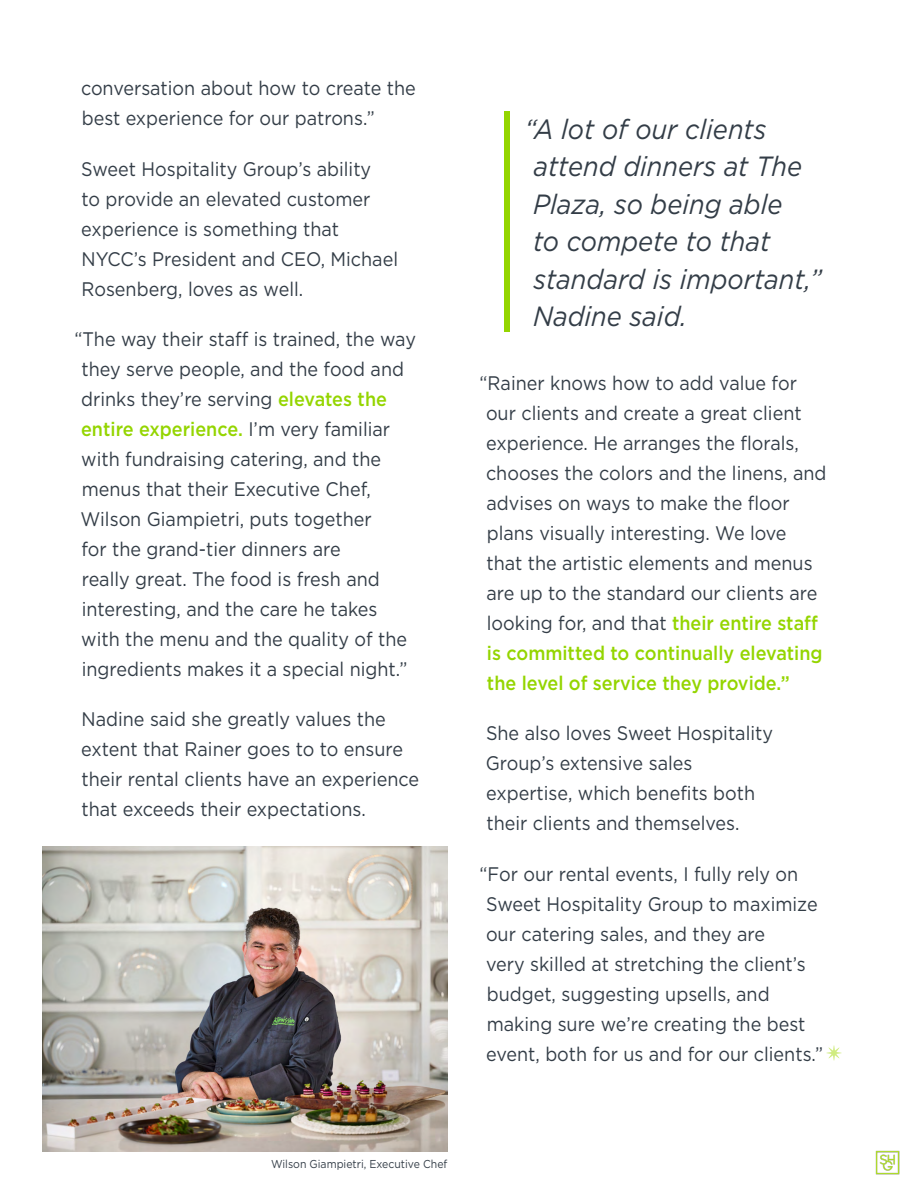
<style>
.page{position:relative;width:918px;height:1188px;background:#fff}
.page>*{position:absolute;margin:0;border:0;box-sizing:border-box;transform-origin:0 0}
.t1{font:italic 27.75px/37.5px "Gotham";color:#333d47;scale:.92 1}
.t2{font:19.65px/30px "Gotham";color:#333d47;scale:.92 1}
.t3{font:11.4px "Gotham";color:#333d47;scale:.92 1}
.s1{font-weight:500;color:#94d500}
</style>
<div class="page">
<img style="left:875px;top:1150px;width:25px;height:25px">
<img style="left:42px;top:847px;width:405px;height:304px">
<div style="left:504px;top:111px;width:6px;height:220px;background:#94d500"></div>
<svg style="left:826px;top:1045px;width:16px;height:15px"></svg>
<p class="t2" style="left:81px;top:73px;width:366px">conversation about how to create the best experience for our patrons.”</p>
<p class="t2" style="left:81px;top:153px;width:346px">Sweet Hospitality Group’s ability<br>to provide an elevated customer experience is something that<br>NYCC’s President and CEO, Michael<br>Rosenberg, loves as well.</p>
<p class="t2" style="left:81px;top:324px;width:366px;text-indent:-6px">“The way their staff is trained, the way they serve people, and the food and drinks they’re serving <span class="s1">elevates the entire experience.</span> I’m very familiar with fundraising catering, and the menus that their Executive Chef, Wilson Giampietri, puts together<br>for the grand-tier dinners are<br>really great. The food is fresh and interesting, and the care he takes with the menu and the quality of the ingredients makes it a special night.”</p>
<p class="t2" style="left:81px;top:704px;width:369px">Nadine said she greatly values the extent that Rainer goes to to ensure their rental clients have an experience that exceeds their expectations.</p>
<h1 class="t1" style="left:525px;top:110px;width:324px">“A lot of our clients attend dinners at The<br>Plaza, so being able<br>to compete to that standard is important,”<br>Nadine said.</h1>
<p class="t2" style="left:486px;top:368px;width:372px;text-indent:-6px">“Rainer knows how to add value for our clients and create a great client experience. He arranges the florals, chooses the colors and the linens, and advises on ways to make the floor plans visually interesting. We love that the artistic elements and menus are up to the standard our clients are looking for, and that <span class="s1">their entire staff is committed to continually elevating the level of service they provide.”</span></p>
<p class="t2" style="left:486px;top:718px;width:314px">She also loves Sweet Hospitality<br>Group’s extensive sales expertise, which benefits both their clients and themselves.</p>
<p class="t2" style="left:486px;top:858px;width:368px;text-indent:-6px">“For our rental events, I fully rely on Sweet Hospitality Group to maximize our catering sales, and they are<br>very skilled at stretching the client’s budget, suggesting upsells, and making sure we’re creating the best event, both for us and for our clients.”</p>
<p class="t3" style="left:271px;top:1156px;width:193px">Wilson Giampietri, Executive Chef</p>
</div>
